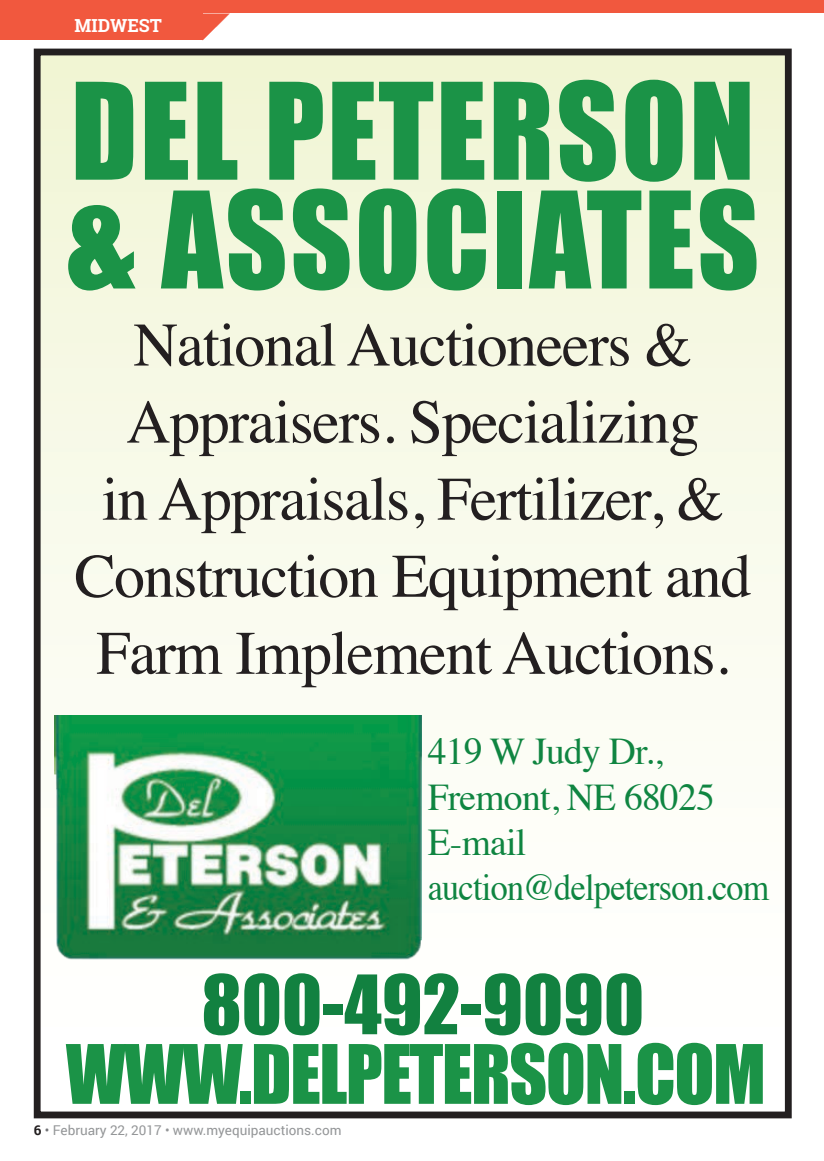
<style>
.page{position:relative;width:824px;height:1161px;background:#fff}
.page>*{position:absolute;margin:0;border:0;box-sizing:border-box;transform-origin:0 0}
.t1{font:123.9px/108.8px "Impact";letter-spacing:.02em;color:#1b9347}
.t2{font:75.6px "Impact";letter-spacing:-.02em;color:#1b9347}
.t3{font:75.6px "Impact";color:#128140}
.t4{font:61.95px/77.1px "Times";letter-spacing:-.02em;color:#231f20;text-align:center}
.t5{font:37.8px/45.3px "Times";letter-spacing:-.02em;color:#0f8541}
.t6{font:700 18px "Roboto Slab";color:#fff}
.t7{font:13.5px "Roboto";color:#949698}
.s1{font-weight:700;color:#231f20}
.s2{color:#747578}
</style>
<div class="page">
<div style="left:0;top:14px;width:202px;height:26px;background:#f1583e"></div>
<svg style="left:202px;top:14px;width:28px;height:26px"></svg>
<div style="left:0;top:0;width:824px;height:14px;background:#f1583e"></div>
<div style="left:37px;top:52px;width:751px;height:1063px;background:linear-gradient(to bottom,#f1f5d6,#fff)"></div>
<div style="left:34px;top:49px;width:757px;height:1069px;border:7px solid #231f20"></div>
<img style="left:54px;top:716px;width:368px;height:243px">
<p class="t6" style="left:74px;top:13px;width:89px">MIDWEST</p>
<h1 class="t1" style="left:66px;top:73px;width:694px">DEL PETERSON &amp; ASSOCIATES</h1>
<p class="t4" style="left:74px;top:301px;width:678px">National Auctioneers &amp;<br>Appraisers. Specializing<br>in Appraisals, Fertilizer, &amp;<br>Construction Equipment and<br>Farm Implement Auctions.</p>
<p class="t5" style="left:428px;top:726px;width:343px">419 W Judy Dr.,<br>Fremont, NE 68025<br>E-mail auction@delpeterson.com</p>
<p class="t3" style="left:201px;top:946px;width:444px">800-492-9090</p>
<p class="t2" style="left:66px;top:1016px;width:701px">WWW.DELPETERSON.COM</p>
<p class="t7" style="left:34px;top:1120px;width:309px"><span class="s1">6</span> <span class="s2">•</span> February 22, 2017 • www.myequipauctions.com</p>
</div>
